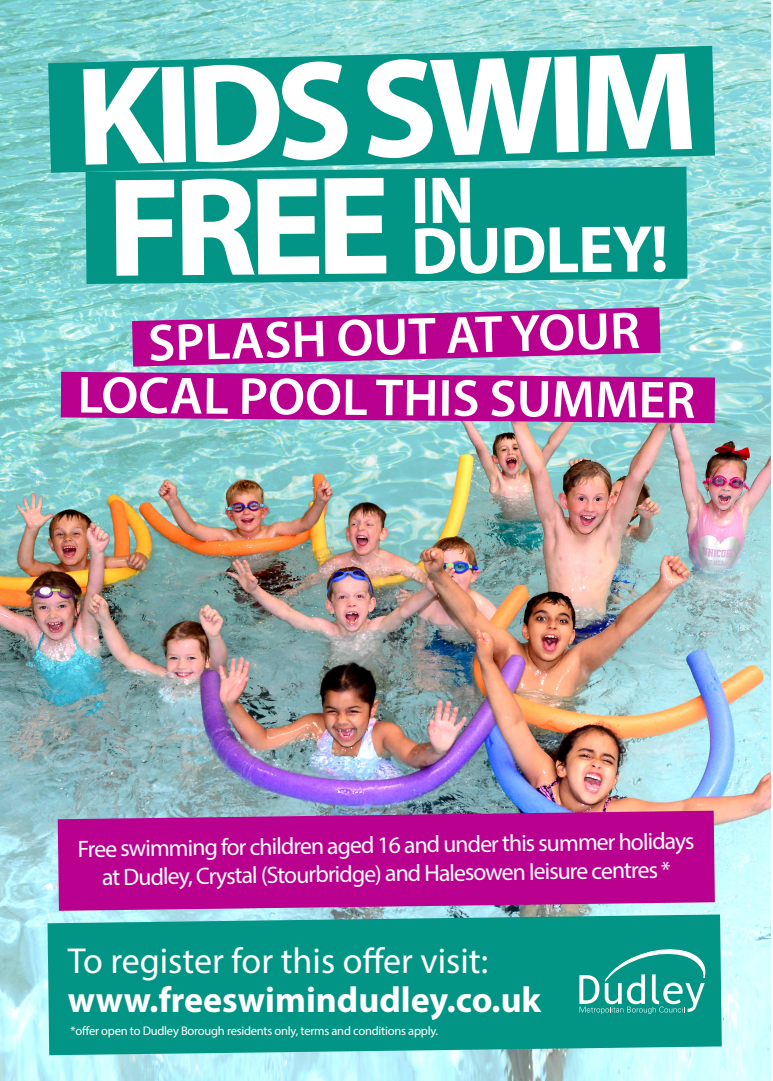
<style>
.page{position:relative;width:773px;height:1081px;background:#fff}
.page>*{position:absolute;margin:0;border:0;box-sizing:border-box;transform-origin:0 0}
.t1{font:700 141.62px "Myriad Pro";color:#fff}
.t2{font:700 66.62px "Myriad Pro";color:#fff}
.t3{font:600 52.5px "Myriad Pro";letter-spacing:-.01em;color:#fff}
.t4{font:36.25px/38.5px "Myriad Pro";color:#fff}
.t5{font:23.75px/28.5px "Myriad Pro";color:#fff;text-align:center}
.t6{font:12.5px "Myriad Pro";letter-spacing:-.02em;color:#fff}
.s1{font-weight:700}
</style>
<div class="page">
<img style="left:0;top:0;width:770px;height:1081px">
<svg style="left:48px;top:46px;width:667px;height:127px;background:#119b8e"></svg>
<div style="left:86px;top:167px;width:601px;height:117px;background:#029485"></div>
<svg style="left:58px;top:810px;width:656px;height:101px;background:#b71395"></svg>
<svg style="left:48px;top:914px;width:673px;height:141px;background:#0f9a8c"></svg>
<svg style="left:579px;top:945px;width:127px;height:69px;background:#35a99d"></svg>
<svg style="left:61px;top:307px;width:654px;height:116px;background:#af3fa5"></svg>
<div style="left:414px;top:178px;width:56px;height:45px;background:#029485"></div>
<p class="t1" style="left:72px;top:27px;width:624px;rotate:-2deg">KIDS SWIM</p>
<p class="t1" style="left:105px;top:137px;width:286px;rotate:-1deg">FREE</p>
<p class="t2" style="left:410px;top:209px;width:259px;rotate:-1deg">DUDLEY!</p>
<p class="t3" style="left:147px;top:308px;width:493px;rotate:-1deg">SPLASH OUT AT YOUR</p>
<p class="t3" style="left:77px;top:364px;width:620px">LOCAL POOL THIS SUMMER</p>
<p class="t5" style="left:77px;top:835px;width:618px;rotate:-1deg">Free swimming for children aged 16 and under this summer holidays at Dudley, Crystal (Stourbridge) and Halesowen leisure centres *</p>
<p class="t4" style="left:68px;top:941px;width:475px">To register for this offer visit: <span class="s1">www.freeswimindudley.co.uk</span></p>
<p class="t6" style="left:71px;top:1023px;width:369px">*offer open to Dudley Borough residents only, terms and conditions apply.</p>
</div>
